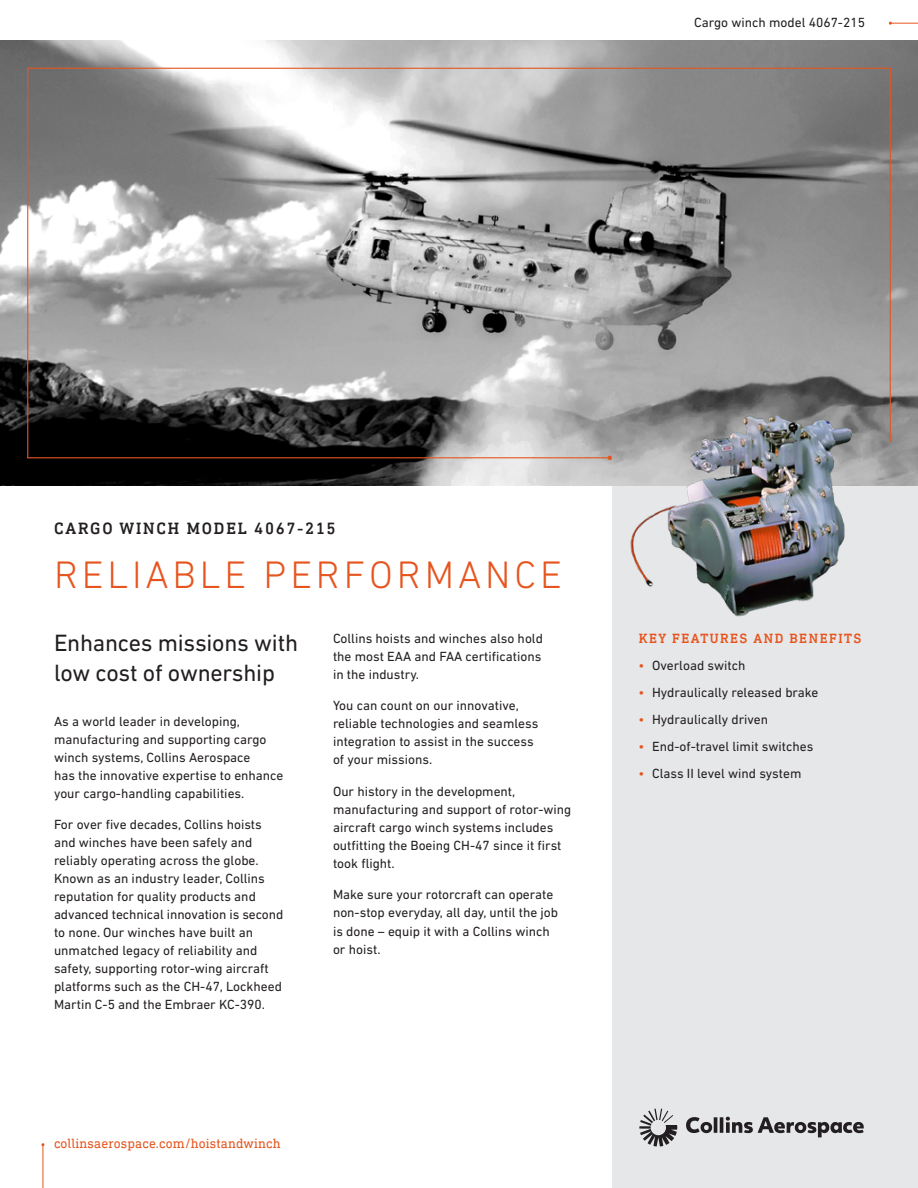
<style>
.page{position:relative;width:918px;height:1188px;background:#fff}
.page>*{position:absolute;margin:0;border:0;box-sizing:border-box;transform-origin:0 0}
.Headline_26_30{font:300 39px "DIN Next LT Pro";letter-spacing:.1em;color:#e6551f}
.Sub_Headline{font:24px/30px "DIN Next LT Pro";letter-spacing:-.01em;color:#231f20}
.Solution_Name{font:500 16.5px "DIN Next Slab Pro";letter-spacing:.11em;color:#231f20}
.Body{font:13.5px/18px "DIN Next LT Pro";color:#231f20}
.t1{font:13.5px "DIN Next Slab Pro";letter-spacing:.01em;color:#e6551f}
.Paragraph_Header{font:500 13.5px "DIN Next Slab Pro";letter-spacing:.11em;color:#e6551f}
.s1{color:#e6551f}
</style>
<div class="page">
<div style="left:612px;top:471px;width:306px;height:717px;background:#e6e7e9"></div>
<svg style="left:889px;top:22px;width:29px;height:3px"></svg>
<hr style="left:43px;top:1145px;width:1px;height:43px;background:#e6551f">
<svg style="left:639px;top:1109px;width:225px;height:38px"></svg>
<img style="left:0;top:40px;width:918px;height:446px">
<img style="left:626px;top:459px;width:233px;height:158px">
<svg style="left:27px;top:67px;width:864px;height:392px;background:#999796"></svg>
<svg style="left:608px;top:456px;width:4px;height:4px"></svg>
<p class="Body" style="left:694px;top:13px;width:172px">Cargo winch model 4067-215</p>
<p class="Solution_Name" style="left:54px;top:519px;width:283px">CARGO WINCH MODEL 4067-215</p>
<p class="Headline_26_30" style="left:54px;top:553px;width:509px">RELIABLE PERFORMANCE</p>
<p class="Sub_Headline" style="left:54px;top:627px;width:246px">Enhances missions with low cost of ownership</p>
<p class="Body" style="left:54px;top:712px;width:231px">As a world leader in developing, manufacturing and supporting cargo winch systems, Collins Aerospace<br>has the innovative expertise to enhance your cargo-handling capabilities.</p>
<p class="Body" style="left:54px;top:816px;width:231px">For over five decades, Collins hoists and winches have been safely and reliably operating across the globe.<br>Known as an industry leader, Collins reputation for quality products and advanced technical innovation is second to none. Our winches have built an unmatched legacy of reliability and safety, supporting rotor-wing aircraft platforms such as the CH-47, Lockheed Martin C-5 and the Embraer KC-390.</p>
<p class="Body" style="left:333px;top:629px;width:211px">Collins hoists and winches also hold the most EAA and FAA certifications in the industry.</p>
<p class="Body" style="left:333px;top:697px;width:207px">You can count on our innovative, reliable technologies and seamless integration to assist in the success of your missions.</p>
<p class="Body" style="left:333px;top:782px;width:240px">Our history in the development, manufacturing and support of rotor-wing aircraft cargo winch systems includes outfitting the Boeing CH-47 since it first took flight.</p>
<p class="Body" style="left:333px;top:886px;width:227px">Make sure your rotorcraft can operate non-stop everyday, all day, until the job is done – equip it with a Collins winch or hoist.</p>
<p class="t1" style="left:54px;top:1136px;width:228px">collinsaerospace.com/hoistandwinch</p>
<p class="Paragraph_Header" style="left:639px;top:631px;width:224px">KEY FEATURES AND BENEFITS</p>
<p class="Body" style="left:639px;top:656px;width:108px"><span class="s1">•</span> Overload switch</p>
<p class="Body" style="left:639px;top:683px;width:181px"><span class="s1">•</span> Hydraulically released brake</p>
<p class="Body" style="left:639px;top:710px;width:131px"><span class="s1">•</span> Hydraulically driven</p>
<p class="Body" style="left:639px;top:737px;width:176px"><span class="s1">•</span> End-of-travel limit switches</p>
<p class="Body" style="left:639px;top:764px;width:164px"><span class="s1">•</span> Class II level wind system</p>
</div>
